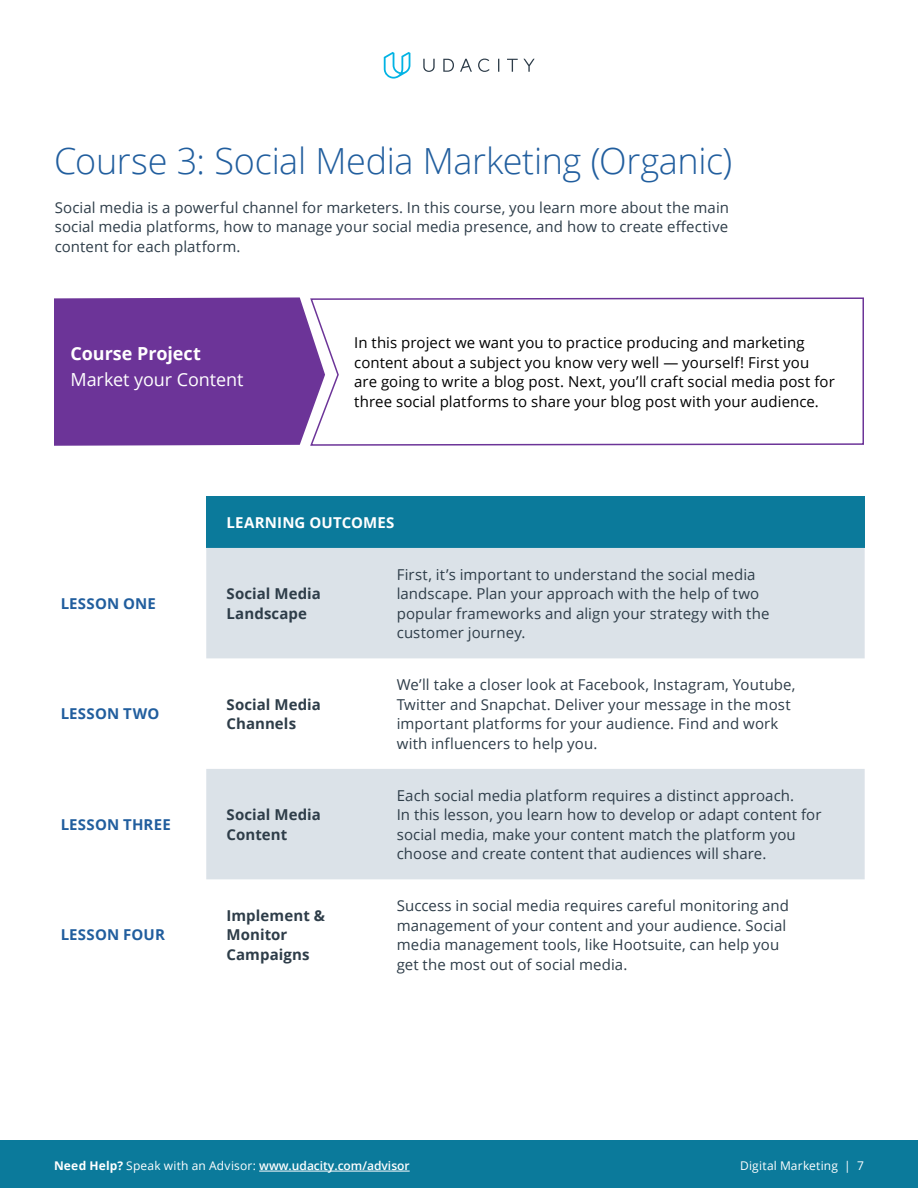
<style>
.page{position:relative;width:918px;height:1188px;background:#fff}
.page>*{position:absolute;margin:0;border:0;box-sizing:border-box;transform-origin:0 0}
.t1{font:300 36px "Open Sans";letter-spacing:-.01em;color:#215e9e}
.t2{font:18px "Open Sans";letter-spacing:-.005em;color:#fff}
.t3{font:700 18px "Open Sans";letter-spacing:-.005em;color:#fff}
.t4{font:15px/19.5px "Open Sans";letter-spacing:.005em;color:#2e3d49}
.t5{font:15px/19.5px "Open Sans";letter-spacing:.005em;color:#000}
.t6{font:700 15px/19.5px "Open Sans";letter-spacing:.005em;color:#2e3d49}
.t7{font:700 15px "Open Sans";letter-spacing:.015em;color:#215e9e}
.t8{font:700 15px "Open Sans";letter-spacing:.005em;color:#fff}
.t9{font:600 12px "Open Sans";color:#fff}
.t10{font:12px "Open Sans";letter-spacing:.015em;color:#fff}
.s1{font-weight:700}
.s2{font-weight:400}
</style>
<div class="page">
<div style="left:0;top:1140px;width:918px;height:48px;background:#0b7a9b"></div>
<hr style="left:259px;top:1171px;width:151px;height:1px;background:#fff">
<svg style="left:384px;top:52px;width:26px;height:27px"></svg>
<svg style="left:423px;top:59px;width:112px;height:13px"></svg>
<div style="left:206px;top:496px;width:659px;height:52px;background:#0b7a9b"></div>
<svg style="left:206px;top:548px;width:659px;height:331px;fill:#dbe2e8"></svg>
<svg style="left:325px;top:297px;width:539px;height:149px"></svg>
<div style="left:54px;top:297px;width:271px;height:149px;background:#6c3498"></div>
<h1 class="t1" style="left:54px;top:137px;width:680px">Course 3: Social Media Marketing (Organic)</h1>
<p class="t4" style="left:55px;top:197px;width:676px;text-align:justify">Social media is a powerful channel for marketers. In this course, you learn more about the main social media platforms, how to manage your social media presence, and how to create effective content for each platform.</p>
<p class="t3" style="left:71px;top:341px;width:132px">Course Project</p>
<p class="t2" style="left:71px;top:367px;width:174px">Market your Content</p>
<p class="t5" style="left:354px;top:333px;width:482px">In this project we want you to practice producing and marketing content about a subject you know very well — yourself! First you are going to write a blog post. Next, you’ll craft social media post for three social platforms to share your blog post with your audience.</p>
<p class="t8" style="left:227px;top:512px;width:169px">LEARNING OUTCOMES</p>
<p class="t7" style="left:61px;top:593px;width:97px">LESSON ONE</p>
<p class="t6" style="left:227px;top:584px;width:96px">Social Media<br>Landscape</p>
<p class="t7" style="left:61px;top:703px;width:100px">LESSON TWO</p>
<p class="t6" style="left:227px;top:694px;width:96px">Social Media<br>Channels</p>
<p class="t7" style="left:61px;top:814px;width:112px">LESSON THREE</p>
<p class="t6" style="left:227px;top:805px;width:96px">Social Media<br>Content</p>
<p class="t4" style="left:397px;top:564px;width:374px">First, it’s important to understand the social media landscape. Plan your approach with the help of two popular frameworks and align your strategy with the customer journey.</p>
<p class="t4" style="left:397px;top:675px;width:400px">We’ll take a closer look at Facebook, Instagram, Youtube, Twitter and Snapchat. Deliver your message in the most important platforms for your audience. Find and work with influencers to help you.</p>
<p class="t4" style="left:397px;top:785px;width:426px">Each social media platform requires a distinct approach.<br>In this lesson, you learn how to develop or adapt content for social media, make your content match the platform you choose and create content that audiences will share.</p>
<p class="t7" style="left:61px;top:924px;width:106px">LESSON FOUR</p>
<p class="t6" style="left:227px;top:905px;width:100px">Implement &amp;<br>Monitor<br>Campaigns</p>
<p class="t4" style="left:397px;top:896px;width:394px">Success in social media requires careful monitoring and management of your content and your audience. Social media management tools, like Hootsuite, can help you get the most out of social media.</p>
<p class="t9" style="left:54px;top:1158px;width:357px"><span class="s1">Need Help?</span> <span class="s2">Speak with an Advisor:</span> www.udacity.com/advisor</p>
<p class="t10" style="left:740px;top:1158px;width:125px">Digital Marketing | 7</p>
</div>
